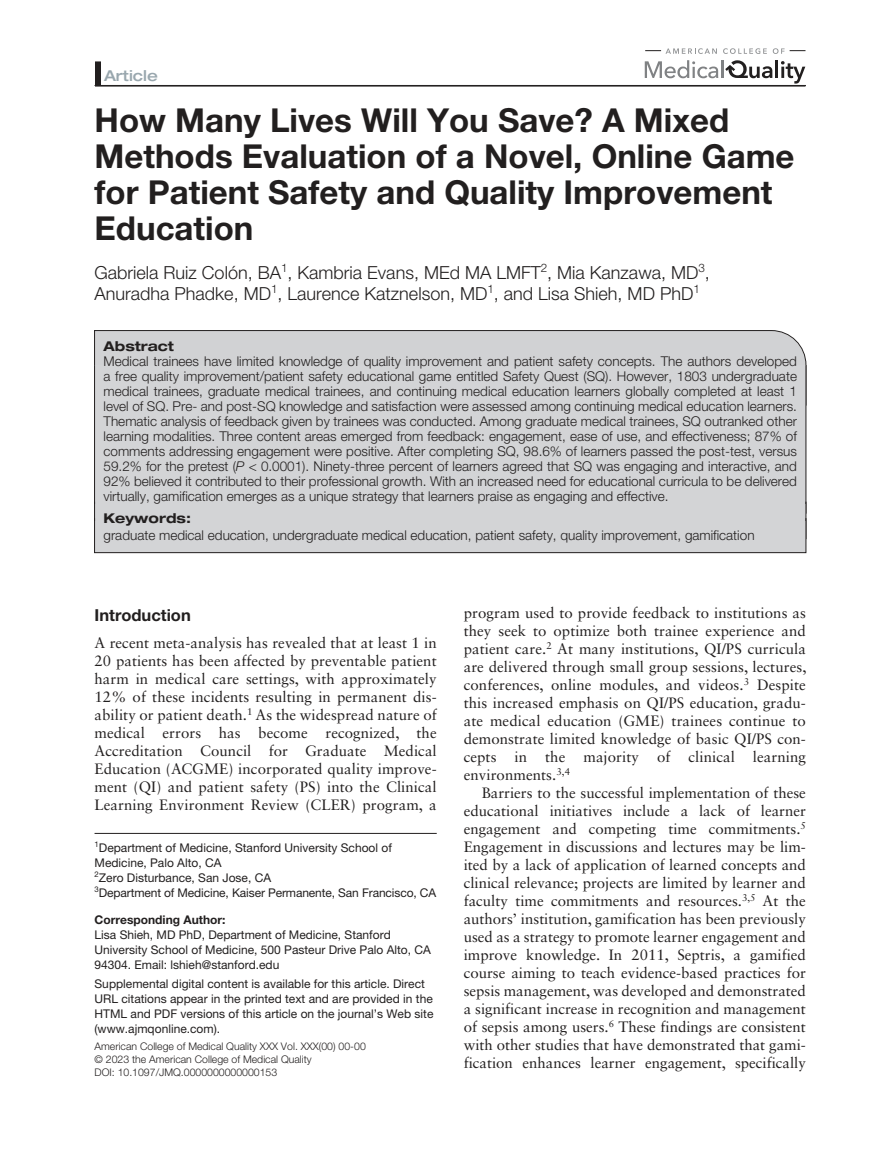
<style>
.page{position:relative;width:878px;height:1175px;background:#fff}
.page>*{position:absolute;margin:0;border:0;box-sizing:border-box;transform-origin:0 0}
.t1{font:700 33px/36px "Helvetica Neue LT Std";color:#221f1f}
.t2{font:300 18px/21px "Helvetica Neue LT Std";color:#221f1f}
.t3{font:700 16.5px "Helvetica Neue LT Std";color:#221f1f}
.t4{font:15px/18px "Sabon LT Std";letter-spacing:.005em;color:#221f1f;text-align:justify}
.t5{font:500 expanded 15px "Helvetica Neue LT Std";color:#99a7ae}
.t6{font:300 13.5px/15px "Helvetica Neue LT Std";color:#221f1f;text-align:justify}
.t7{font:700 expanded 13.5px "Helvetica Neue LT Std";color:#221f1f}
.t8{font:12px/15px "Helvetica Neue LT Std";color:#221f1f}
.t9{font:700 12px "Helvetica Neue LT Std";color:#221f1f}
.t10{font:300 10.5px/12.8px "Helvetica Neue LT Std";color:#221f1f}
.s1{font-style:italic}
</style>
<div class="page">
<svg style="left:644px;top:60px;width:128px;height:18px"></svg>
<hr style="left:775px;top:60px;width:3px;height:18px;background:#221f1f">
<svg style="left:781px;top:61px;width:24px;height:23px"></svg>
<svg style="left:723px;top:48px;width:43px;height:6px"></svg>
<svg style="left:772px;top:48px;width:33px;height:6px"></svg>
<svg style="left:645px;top:48px;width:72px;height:6px"></svg>
<div style="left:95px;top:61px;width:6px;height:24px;background:#221f1f"></div>
<hr style="left:95px;top:85px;width:710px;height:2px;background:#221f1f">
<hr style="left:95px;top:85px;width:711px;height:1px;background:#221f1f">
<svg style="left:94px;top:330px;width:712px;height:35px"></svg>
<div style="left:95px;top:365px;width:711px;height:148px;background:#d3d4d6"></div>
<hr style="left:94px;top:365px;width:1px;height:148px;background:#221f1f">
<hr style="left:805px;top:365px;width:1px;height:148px;background:#221f1f">
<div style="left:95px;top:504px;width:711px;height:32px;background:#d3d4d6"></div>
<hr style="left:94px;top:501px;width:1px;height:38px;background:#221f1f">
<hr style="left:805px;top:501px;width:1px;height:38px;background:#221f1f">
<div style="left:95px;top:521px;width:711px;height:31px;background:#d3d4d6"></div>
<div style="left:94px;top:518px;width:712px;height:35px;border:1px solid #221f1f"></div>
<hr style="left:95px;top:833px;width:342px;height:1px;background:#221f1f">
<p class="t5" style="left:104px;top:67px;width:55px">Article</p>
<h1 class="t1" style="left:94px;top:105px;width:701px">How Many Lives Will You Save? A Mixed Methods Evaluation of a Novel, Online Game for Patient Safety and Quality Improvement Education</h1>
<p class="t2" style="left:94px;top:263px;width:617px">Gabriela Ruiz Colón, BA<sup>1</sup>, Kambria Evans, MEd MA LMFT<sup>2</sup>, Mia Kanzawa, MD<sup>3</sup>,<br>Anuradha Phadke, MD<sup>1</sup>, Laurence Katznelson, MD<sup>1</sup>, and Lisa Shieh, MD PhD<sup>1</sup></p>
<p class="t7" style="left:104px;top:341px;width:72px">Abstract</p>
<p class="t6" style="left:104px;top:355px;width:695px">Medical trainees have limited knowledge of quality improvement and patient safety concepts. The authors developed a free quality improvement/patient safety educational game entitled Safety Quest (SQ). However, 1803 undergraduate medical trainees, graduate medical trainees, and continuing medical education learners globally completed at least 1 level of SQ. Pre- and post-SQ knowledge and satisfaction were assessed among continuing medical education learners.<br>Thematic analysis of feedback given by trainees was conducted. Among graduate medical trainees, SQ outranked other learning modalities. Three content areas emerged from feedback: engagement, ease of use, and effectiveness; 87% of comments addressing engagement were positive. After completing SQ, 98.6% of learners passed the post-test, versus 59.2% for the pretest (<span class="s1">P</span> &lt; 0.0001). Ninety-three percent of learners agreed that SQ was engaging and interactive, and 92% believed it contributed to their professional growth. With an increased need for educational curricula to be delivered virtually, gamification emerges as a unique strategy that learners praise as engaging and effective.</p>
<p class="t7" style="left:104px;top:513px;width:89px">Keywords:</p>
<p class="t6" style="left:104px;top:529px;width:652px">graduate medical education, undergraduate medical education, patient safety, quality improvement, gamification</p>
<p class="t3" style="left:95px;top:608px;width:98px">Introduction</p>
<p class="t4" style="left:94px;top:635px;width:344px">A recent meta-analysis has revealed that at least 1 in 20 patients has been affected by preventable patient harm in medical care settings, with approximately 12% of these incidents resulting in permanent dis&shy;ability or patient death.<sup>1</sup> As the widespread nature of medical errors has become recognized, the Accreditation Council for Graduate Medical Education (ACGME) incorporated quality improve&shy;ment (QI) and patient safety (PS) into the Clinical Learning Environment Review (CLER) program, a</p>
<p class="t8" style="left:94px;top:841px;width:343px"><sup>1</sup>Department of Medicine, Stanford University School of Medicine, Palo Alto, CA<br><sup>2</sup>Zero Disturbance, San Jose, CA<br><sup>3</sup>Department of Medicine, Kaiser Permanente, San Francisco, CA</p>
<p class="t9" style="left:94px;top:914px;width:132px">Corresponding Author:</p>
<p class="t8" style="left:94px;top:928px;width:338px">Lisa Shieh, MD PhD, Department of Medicine, Stanford<br>University School of Medicine, 500 Pasteur Drive Palo Alto, CA<br>94304. Email: lshieh@stanford.edu</p>
<p class="t8" style="left:94px;top:977px;width:340px">Supplemental digital content is available for this article. Direct URL citations appear in the printed text and are provided in the HTML and PDF versions of this article on the journal’s Web site (www.ajmqonline.com).</p>
<p class="t10" style="left:94px;top:1041px;width:273px">American College of Medical Quality XXX Vol. XXX(00) 00-00 © 2023 the American College of Medical Quality<br>DOI: 10.1097/JMQ.0000000000000153</p>
<p class="t4" style="left:463px;top:605px;width:344px">program used to provide feedback to institutions as they seek to optimize both trainee experience and patient care.<sup>2</sup> At many institutions, QI/PS curricula are delivered through small group sessions, lectures, conferences, online modules, and videos.<sup>3</sup> Despite this increased emphasis on QI/PS education, gradu&shy;ate medical education (GME) trainees continue to demonstrate limited knowledge of basic QI/PS con&shy;cepts in the majority of clinical learning environments.<sup>3,4</sup></p>
<p class="t4" style="left:463px;top:785px;width:344px;text-indent:18px">Barriers to the successful implementation of these educational initiatives include a lack of learner engagement and competing time commitments.<sup>5<br></sup>Engagement in discussions and lectures may be lim&shy;ited by a lack of application of learned concepts and clinical relevance; projects are limited by learner and faculty time commitments and resources.<sup>3,5</sup> At the authors’ institution, gamification has been previously used as a strategy to promote learner engagement and improve knowledge. In 2011, Septris, a gamified course aiming to teach evidence-based practices for sepsis management, was developed and demonstrated a significant increase in recognition and management of sepsis among users.<sup>6</sup> These findings are consistent with other studies that have demonstrated that gami&shy;fication enhances learner engagement, specifically</p>
</div>
